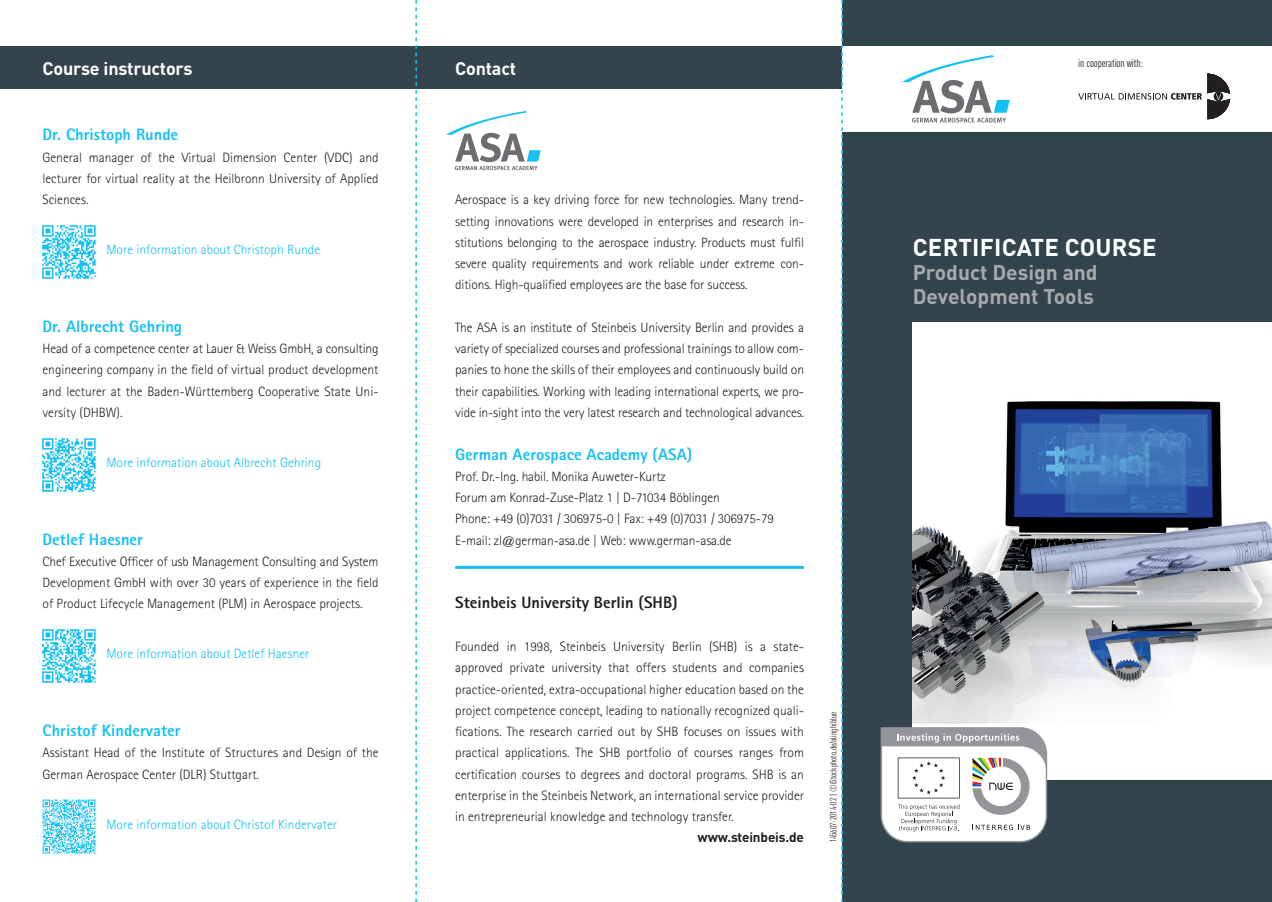
<style>
.page{position:relative;width:1272px;height:902px;background:#fff}
.page>*{position:absolute;margin:0;border:0;box-sizing:border-box;transform-origin:0 0}
.t1{font:700 24px "DINOT";letter-spacing:.01em;color:#fff}
.t2{font:700 21px/24px "DINOT";color:#a8a9ad}
.t3{font:700 18px "DINOT";letter-spacing:-.01em;color:#fff}
.t4{font:800 16.5px "Rotis Sans Serif";color:#15c0f2}
.t5{font:800 16.5px "Rotis Sans Serif";color:#231f20}
.t6{font:300 13.5px/21.3px "Rotis Sans Serif";color:#231f20;text-align:justify}
.t7{font:300 13.5px "Rotis Sans Serif";color:#15c0f2}
.t8{font:700 13.5px "DINOT";letter-spacing:-.01em;color:#231f20}
.t9{font:condensed 11.25px "DINOT";letter-spacing:-.01em;color:#231f20}
.t10{font:condensed 9px "DINOT";color:#231f20}
</style>
<div class="page">
<div style="left:842px;top:0;width:429px;height:901px;background:#33444d"></div>
<div style="left:0;top:47px;width:850px;height:42px;background:#33444d"></div>
<div style="left:842px;top:47px;width:429px;height:85px;background:#fff"></div>
<svg style="left:415px;top:0;width:2px;height:901px"></svg>
<svg style="left:841px;top:0;width:1px;height:901px"></svg>
<svg style="left:446px;top:111px;width:95px;height:59px"></svg>
<svg style="left:902px;top:55px;width:107px;height:67px"></svg>
<div style="left:912px;top:322px;width:359px;height:457px;background:#fff"></div>
<img style="left:912px;top:401px;width:359px;height:322px">
<svg style="left:880px;top:727px;width:167px;height:115px"></svg>
<svg style="left:1078px;top:74px;width:152px;height:45px"></svg>
<hr style="left:455px;top:566px;width:349px;height:3px;background:#15c0f2">
<img style="left:43px;top:225px;width:53px;height:54px">
<img style="left:43px;top:438px;width:53px;height:53px">
<img style="left:43px;top:629px;width:53px;height:53px">
<img style="left:43px;top:799px;width:53px;height:54px">
<h3 class="t3" style="left:43px;top:56px;width:151px">Course instructors</h3>
<h3 class="t3" style="left:455px;top:56px;width:63px">Contact</h3>
<p class="t4" style="left:43px;top:124px;width:137px">Dr. Christoph Runde</p>
<p class="t6" style="left:43px;top:146px;width:337px">General manager of the Virtual Dimension Center (VDC) and lecturer for virtual reality at the Heilbronn University of Applied Sciences.</p>
<p class="t7" style="left:106px;top:242px;width:215px">More information about Christoph Runde</p>
<p class="t4" style="left:43px;top:316px;width:141px">Dr. Albrecht Gehring</p>
<p class="t6" style="left:43px;top:338px;width:337px">Head of a competence center at Lauer &amp; Weiss GmbH, a consulting engineering company in the field of virtual product development and lecturer at the Baden-Württemberg Cooperative State Uni&shy;versity (DHBW).</p>
<p class="t7" style="left:106px;top:454px;width:216px">More information about Albrecht Gehring</p>
<p class="t4" style="left:43px;top:528px;width:102px">Detlef Haesner</p>
<p class="t6" style="left:43px;top:550px;width:337px">Chef Executive Officer of usb Management Consulting and System Development GmbH with over 30 years of experience in the field of Product Lifecycle Management (PLM) in Aerospace projects.</p>
<p class="t7" style="left:106px;top:646px;width:204px">More information about Detlef Haesner</p>
<p class="t4" style="left:43px;top:720px;width:140px">Christof Kindervater</p>
<p class="t6" style="left:43px;top:742px;width:337px">Assistant Head of the Institute of Structures and Design of the<br>German Aerospace Center (DLR) Stuttgart.</p>
<p class="t7" style="left:106px;top:816px;width:232px">More information about Christof Kindervater</p>
<p class="t6" style="left:455px;top:189px;width:350px">Aerospace is a key driving force for new technologies. Many trend&shy;setting innovations were developed in enterprises and research in&shy;stitutions belonging to the aerospace industry. Products must fulfil severe quality requirements and work reliable under extreme con&shy;ditions. High-qualified employees are the base for success.</p>
<p class="t6" style="left:455px;top:316px;width:350px">The ASA is an institute of Steinbeis University Berlin and provides a variety of specialized courses and professional trainings to allow com&shy;panies to hone the skills of their employees and continuously build on their capabilities. Working with leading international experts, we pro&shy;vide in-sight into the very latest research and technological advances.</p>
<p class="t4" style="left:455px;top:443px;width:239px">German Aerospace Academy (ASA)</p>
<p class="t6" style="left:455px;top:465px;width:320px;text-align:left">Prof. Dr.-Ing. habil. Monika Auweter-Kurtz<br>Forum am Konrad-Zuse-Platz 1 | D-71034 Böblingen<br>Phone: +49 (0)7031 / 306975-0 | Fax: +49 (0)7031 / 306975-79<br>E-mail: zl@german-asa.de | Web: www.german-asa.de</p>
<p class="t5" style="left:455px;top:592px;width:224px">Steinbeis University Berlin (SHB)</p>
<p class="t6" style="left:455px;top:635px;width:350px">Founded in 1998, Steinbeis University Berlin (SHB) is a state&shy;approved private university that offers students and companies practice-oriented, extra-occupational higher education based on the project competence concept, leading to nationally recognized quali&shy;fications. The research carried out by SHB focuses on issues with practical applications. The SHB portfolio of courses ranges from certification courses to degrees and doctoral programs. SHB is an enterprise in the Steinbeis Network, an international service provider in entrepreneurial knowledge and technology transfer.</p>
<p class="t8" style="left:697px;top:828px;width:108px">www.steinbeis.de</p>
<p class="t10" style="left:828px;top:842px;width:132px;rotate:-90deg">145607-2014-02 | ©iStockphoto.de/alinghiblue</p>
<p class="t9" style="left:1078px;top:57px;width:66px">in cooperation with:</p>
<h1 class="t1" style="left:912px;top:232px;width:245px">CERTIFICATE COURSE</h1>
<h2 class="t2" style="left:912px;top:260px;width:186px">Product Design and<br>Development Tools</h2>
</div>
